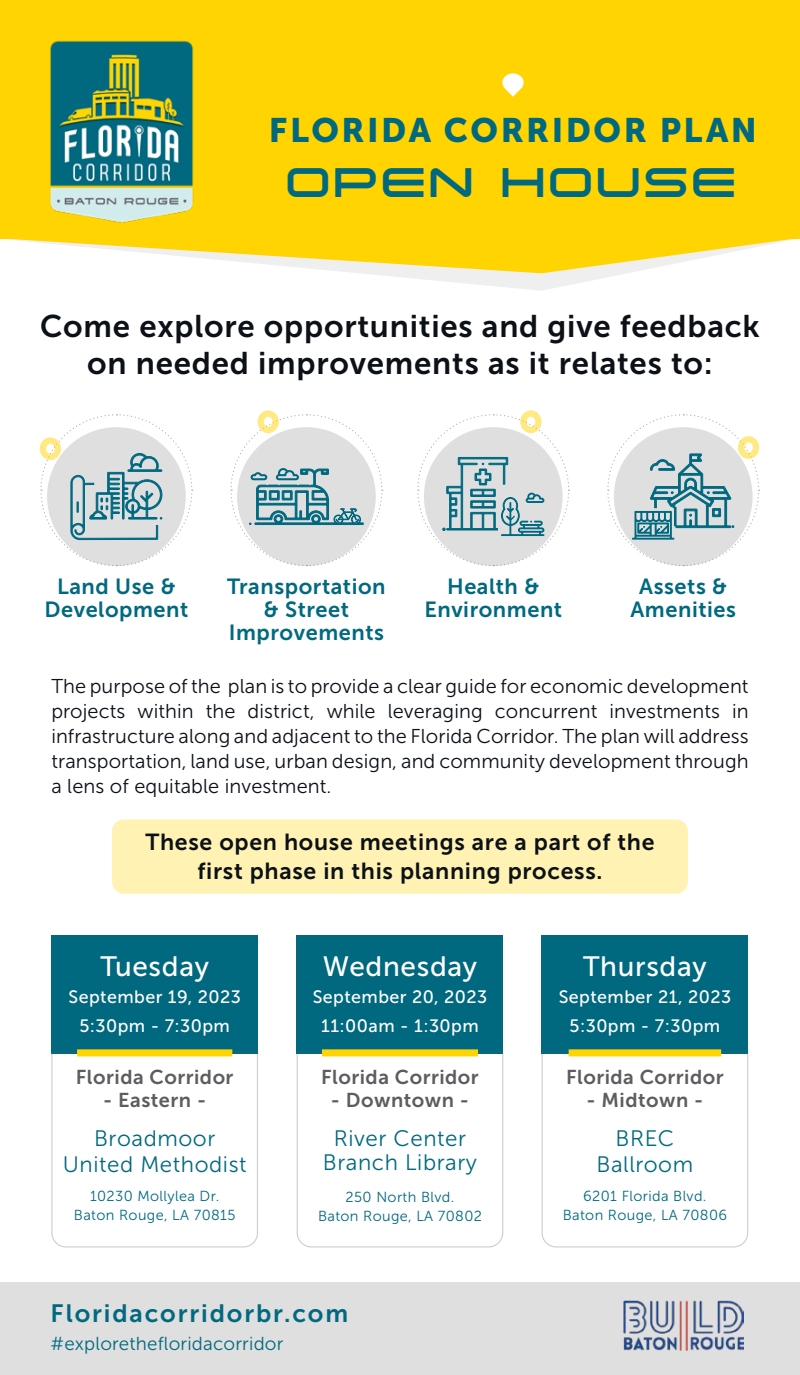
<style>
.page{position:relative;width:800px;height:1375px;background:#fff}
.page>*{position:absolute;margin:0;border:0;box-sizing:border-box;transform-origin:0 0}
.t1{font:41.25px "Tachyon";letter-spacing:.075em;color:#006980}
.t2{font:33.75px "Museo Sans 900";letter-spacing:.075em;color:#006980}
.t3{font:31.25px/36.2px "Museo Sans 700";letter-spacing:.025em;color:#0b1117;text-align:center}
.t4{font:27.88px "Museo Sans 500";letter-spacing:.025em;color:#fff}
.t5{font:25px "Museo Sans 700";letter-spacing:.075em;color:#006980}
.t6{font:23.12px/28.8px "Museo Sans 700";letter-spacing:.03em;color:#0b1117;text-align:center}
.t7{font:22.38px/25.8px "Museo Sans 300";letter-spacing:.025em;color:#006980;text-align:center}
.t8{font:21.88px/23px "Museo Sans 700";letter-spacing:.025em;color:#006980;text-align:center}
.t9{font:20px/25px "Museo Sans 300";letter-spacing:.005em;color:#0b1117;text-align:justify}
.t10{font:20px "Museo Sans 700";letter-spacing:.025em;color:#5e5c60}
.t11{font:18.75px "Museo Sans 300";letter-spacing:.01em;color:#006980}
.t12{font:17.88px/29px "Museo Sans 500";letter-spacing:.025em;color:#fff;text-align:center}
.t13{font:14.5px/19px "Museo Sans 300";letter-spacing:.025em;color:#006980;text-align:center}
</style>
<div class="page">
<div style="left:0;top:1282px;width:800px;height:93px;background:#dfdfdf"></div>
<svg style="left:0;top:238px;width:800px;height:53px"></svg>
<div style="left:0;top:0;width:800px;height:238px;background:#ffd400"></div>
<div style="left:297px;top:935px;width:206px;height:118px;background:#006980"></div>
<div style="left:51px;top:935px;width:207px;height:118px;background:#006980"></div>
<div style="left:542px;top:935px;width:206px;height:118px;background:#006980"></div>
<svg style="left:296px;top:1051px;width:208px;height:197px"></svg>
<svg style="left:51px;top:1051px;width:207px;height:197px"></svg>
<svg style="left:541px;top:1051px;width:208px;height:197px"></svg>
<svg style="left:417px;top:414px;width:153px;height:153px"></svg>
<svg style="left:607px;top:414px;width:153px;height:153px"></svg>
<svg style="left:230px;top:414px;width:153px;height:153px"></svg>
<svg style="left:40px;top:414px;width:153px;height:153px"></svg>
<div style="left:40px;top:437px;width:21px;height:23px;border:6px solid #ffd400;border-radius:50%"></div>
<div style="left:258px;top:410px;width:21px;height:23px;border:6px solid #ffd400;border-radius:50%"></div>
<div style="left:520px;top:410px;width:22px;height:23px;border:6px solid #ffd400;border-radius:50%"></div>
<div style="left:738px;top:436px;width:21px;height:23px;border:6px solid #ffd400;border-radius:50%"></div>
<img style="left:623px;top:1301px;width:120px;height:49px">
<div style="left:322px;top:1049px;width:156px;height:7px;background:#ffd400"></div>
<div style="left:77px;top:1049px;width:155px;height:7px;background:#ffd400"></div>
<div style="left:569px;top:1049px;width:152px;height:7px;background:#ffd400"></div>
<div style="left:112px;top:819px;width:576px;height:75px;background:#fff2b3;border-radius:12px"></div>
<img style="left:11px;top:40px;width:222px;height:223px">
<svg style="left:502px;top:73px;width:22px;height:24px"></svg>
<h2 class="t2" style="left:269px;top:111px;width:490px">FLORIDA CORRIDOR PLAN</h2>
<h1 class="t1" style="left:288px;top:156px;width:451px">OPEN HOUSE</h1>
<h3 class="t3" style="left:40px;top:308px;width:721px">Come explore opportunities and give feedback on needed improvements as it relates to:</h3>
<p class="t8" style="left:44px;top:575px;width:145px">Land Use &amp;<br>Development</p>
<p class="t8" style="left:227px;top:575px;width:160px">Transportation &amp; Street<br>Improvements</p>
<p class="t8" style="left:424px;top:575px;width:139px">Health &amp;<br>Environment</p>
<p class="t8" style="left:631px;top:575px;width:107px">Assets &amp;<br>Amenities</p>
<p class="t9" style="left:51px;top:674px;width:699px">The purpose of the plan is to provide a clear guide for economic development projects within the district, while leveraging concurrent investments in infrastructure along and adjacent to the Florida Corridor. The plan will address transportation, land use, urban design, and community development through a lens of equitable investment.</p>
<p class="t6" style="left:145px;top:828px;width:511px">These open house meetings are a part of the first phase in this planning process.</p>
<h3 class="t4" style="left:100px;top:951px;width:110px">Tuesday</h3>
<p class="t12" style="left:69px;top:982px;width:174px">September 19, 2023<br>5:30pm - 7:30pm</p>
<p class="t10" style="left:76px;top:1066px;width:159px">Florida Corridor</p>
<p class="t10" style="left:103px;top:1089px;width:104px">- Eastern -</p>
<p class="t7" style="left:63px;top:1125px;width:185px">Broadmoor<br>United Methodist</p>
<p class="t13" style="left:74px;top:1186px;width:163px">10230 Mollylea Dr.<br>Baton Rouge, LA 70815</p>
<h3 class="t4" style="left:323px;top:951px;width:156px">Wednesday</h3>
<p class="t12" style="left:313px;top:982px;width:176px">September 20, 2023<br>11:00am - 1:30pm</p>
<p class="t10" style="left:321px;top:1066px;width:159px">Florida Corridor</p>
<p class="t10" style="left:331px;top:1089px;width:140px">- Downtown -</p>
<p class="t7" style="left:323px;top:1126px;width:156px;line-height:24.6px">River Center<br>Branch Library</p>
<p class="t13" style="left:318px;top:1187px;width:165px">250 North Blvd.<br>Baton Rouge, LA 70802</p>
<p class="t5" style="left:51px;top:1300px;width:299px">Floridacorridorbr.com</p>
<p class="t11" style="left:51px;top:1333px;width:234px">#explorethefloridacorridor</p>
<h3 class="t4" style="left:583px;top:951px;width:125px">Thursday</h3>
<p class="t12" style="left:559px;top:982px;width:174px">September 21, 2023<br>5:30pm - 7:30pm</p>
<p class="t10" style="left:566px;top:1066px;width:159px">Florida Corridor</p>
<p class="t10" style="left:587px;top:1089px;width:118px">- Midtown -</p>
<p class="t7" style="left:597px;top:1125px;width:98px">BREC<br>Ballroom</p>
<p class="t13" style="left:563px;top:1186px;width:166px">6201 Florida Blvd.<br>Baton Rouge, LA 70806</p>
</div>
